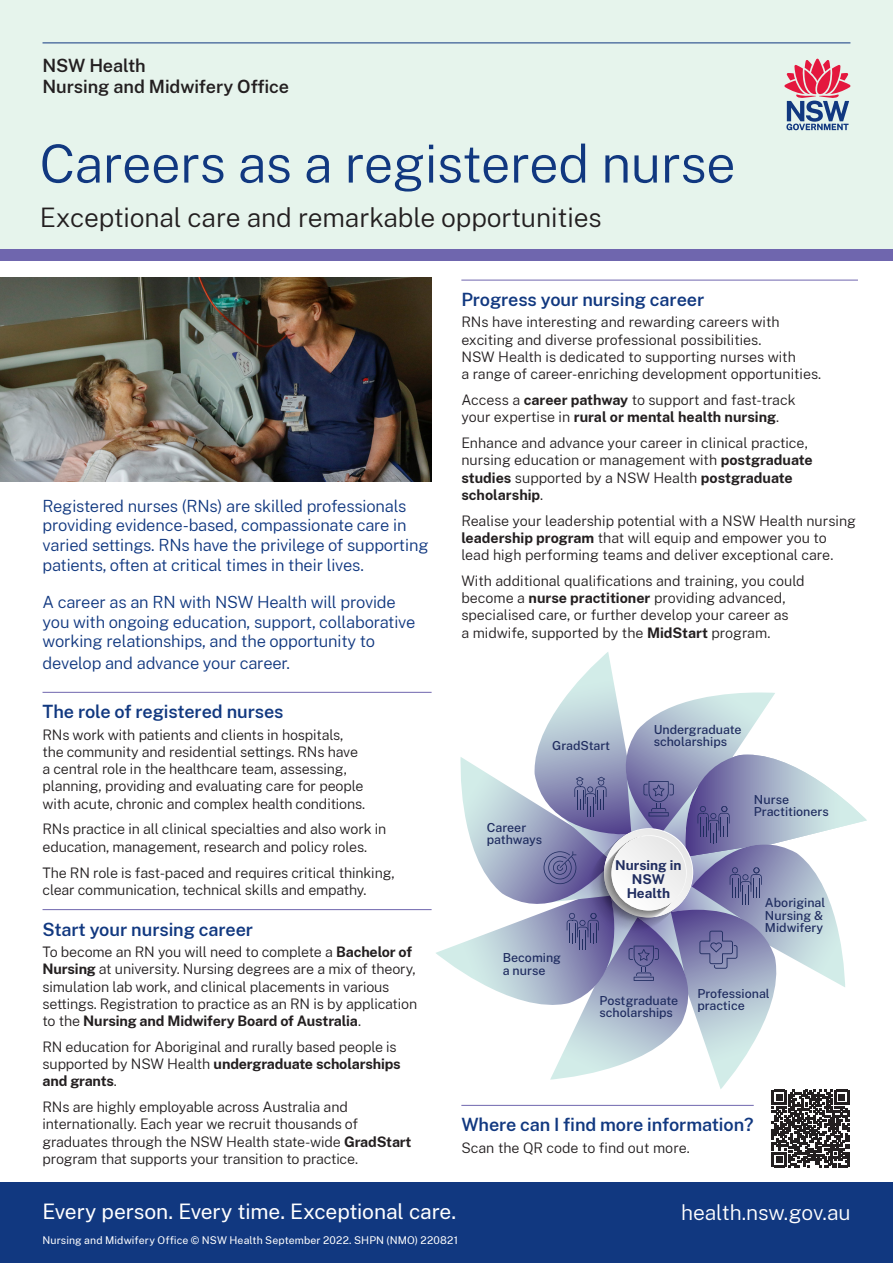
<style>
.page{position:relative;width:893px;height:1263px;background:#fff}
.page>*{position:absolute;margin:0;border:0;box-sizing:border-box;transform-origin:0 0}
.t1{font:300 52.5px "Public Sans";letter-spacing:-.01em;color:#113880}
.t2{font:300 26.4px "Public Sans";letter-spacing:-.005em;color:#231f20}
.t3{font:21px "Public Sans";letter-spacing:-.005em;color:#fff}
.t4{font:300 21px "Public Sans";color:#fff}
.t5{font:600 18px "Public Sans";letter-spacing:-.005em;color:#113880}
.t6{font:600 18px/21px "Public Sans";letter-spacing:-.005em;color:#231f20}
.t7{font:300 16.5px/19.8px "Public Sans";letter-spacing:-.01em;color:#113880}
.t8{font:300 14.25px/17.2px "Public Sans";letter-spacing:-.01em;color:#231f20}
.t9{font:700 13.5px/13.5px "Public Sans";color:#202d60;text-align:center}
.t10{font:500 12.45px/12.5px "Public Sans";color:#202d60}
.t11{font:10.5px "Public Sans";letter-spacing:.015em;color:#fff}
.s1{font-weight:700}
</style>
<div class="page">
<div style="left:0;top:0;width:893px;height:261px;background:#e6f4ec"></div>
<svg style="left:784px;top:59px;width:66px;height:71px"></svg>
<hr style="left:43px;top:43px;width:807px;height:1px;background:#113880">
<div style="left:0;top:1183px;width:893px;height:80px;background:#113880"></div>
<img style="left:0;top:277px;width:432px;height:204px">
<hr style="left:461px;top:280px;width:397px;height:1px;background:#6f66ae">
<hr style="left:43px;top:692px;width:389px;height:1px;background:#6f66ae">
<hr style="left:43px;top:909px;width:389px;height:1px;background:#6f66ae">
<svg style="left:436px;top:652px;width:431px;height:515px"></svg>
<div style="left:0;top:249px;width:893px;height:12px;background:#6f66ae"></div>
<p class="t6" style="left:43px;top:54px;width:248px">NSW Health<br>Nursing and Midwifery Office</p>
<h1 class="t1" style="left:40px;top:127px;width:698px">Careers as a registered nurse</h1>
<h2 class="t2" style="left:40px;top:199px;width:563px">Exceptional care and remarkable opportunities</h2>
<p class="t7" style="left:43px;top:495px;width:388px">Registered nurses (RNs) are skilled professionals providing evidence-based, compassionate care in varied settings. RNs have the privilege of supporting patients, often at critical times in their lives.</p>
<p class="t7" style="left:43px;top:591px;width:374px">A career as an RN with NSW Health will provide you with ongoing education, support, collaborative working relationships, and the opportunity to</p>
<p class="t7" style="left:43px;top:652px;width:249px">develop and advance your career.</p>
<p class="t5" style="left:43px;top:699px;width:243px">The role of registered nurses</p>
<p class="t8" style="left:43px;top:725px;width:324px">RNs work with patients and clients in hospitals, the community and residential settings. RNs have a central role in the healthcare team, assessing, planning, providing and evaluating care for people with acute, chronic and complex health conditions.</p>
<p class="t8" style="left:43px;top:820px;width:345px">RNs practice in all clinical specialties and also work in education, management, research and policy roles.</p>
<p class="t8" style="left:43px;top:863px;width:354px">The RN role is fast-paced and requires critical thinking, clear communication, technical skills and empathy.</p>
<p class="t5" style="left:43px;top:916px;width:212px">Start your nursing career</p>
<p class="t8" style="left:43px;top:942px;width:376px">To become an RN you will need to complete a <span class="s1">Bachelor of Nursing</span> at university. Nursing degrees are a mix of theory, simulation lab work, and clinical placements in various settings. Registration to practice as an RN is by application to the <span class="s1">Nursing and Midwifery Board of Australia</span>.</p>
<p class="t8" style="left:43px;top:1037px;width:360px">RN education for Aboriginal and rurally based people is supported by NSW Health <span class="s1">undergraduate scholarships and grants</span>.</p>
<p class="t8" style="left:43px;top:1097px;width:370px">RNs are highly employable across Australia and internationally. Each year we recruit thousands of graduates through the NSW Health state-wide <span class="s1">GradStart </span>program that supports your transition to practice.</p>
<p class="t5" style="left:461px;top:286px;width:244px">Progress your nursing career</p>
<p class="t8" style="left:461px;top:313px;width:361px">RNs have interesting and rewarding careers with exciting and diverse professional possibilities.<br>NSW Health is dedicated to supporting nurses with<br>a range of career-enriching development opportunities.</p>
<p class="t8" style="left:461px;top:391px;width:336px">Access a <span class="s1">career pathway</span> to support and fast-track your expertise in <span class="s1">rural or mental health nursing</span>.</p>
<p class="t8" style="left:461px;top:434px;width:353px">Enhance and advance your career in clinical practice, nursing education or management with <span class="s1">postgraduate studies</span> supported by a NSW Health <span class="s1">postgraduate scholarship</span>.</p>
<p class="t8" style="left:461px;top:511px;width:396px">Realise your leadership potential with a NSW Health nursing <span class="s1">leadership program</span> that will equip and empower you to lead high performing teams and deliver exceptional care.</p>
<p class="t8" style="left:461px;top:571px;width:345px">With additional qualifications and training, you could become a <span class="s1">nurse practitioner</span> providing advanced, specialised care, or further develop your career as<br>a midwife, supported by the <span class="s1">MidStart</span> program.</p>
<p class="t10" style="left:552px;top:739px;width:60px">GradStart</p>
<p class="t10" style="left:654px;top:722px;width:89px">Undergraduate scholarships</p>
<p class="t10" style="left:487px;top:820px;width:57px">Career pathways</p>
<p class="t10" style="left:503px;top:951px;width:60px">Becoming a nurse</p>
<p class="t9" style="left:615px;top:858px;width:68px">Nursing in<br>NSW<br>Health</p>
<p class="t10" style="left:754px;top:792px;width:76px">Nurse<br>Practitioners</p>
<p class="t10" style="left:765px;top:896px;width:62px">Aboriginal<br>Nursing &amp;<br>Midwifery</p>
<p class="t10" style="left:599px;top:993px;width:80px">Postgraduate scholarships</p>
<p class="t10" style="left:697px;top:986px;width:74px">Professional practice</p>
<p class="t5" style="left:461px;top:1112px;width:294px">Where can I find more information?</p>
<p class="t8" style="left:461px;top:1138px;width:230px">Scan the QR code to find out more.</p>
<h3 class="t3" style="left:43px;top:1197px;width:415px">Every person. Every time. Exceptional care.</h3>
<p class="t11" style="left:43px;top:1232px;width:417px">Nursing and Midwifery Office © NSW Health September 2022. SHPN (NMO) 220821</p>
<h3 class="t4" style="left:681px;top:1198px;width:171px">health.nsw.gov.au</h3>
</div>
